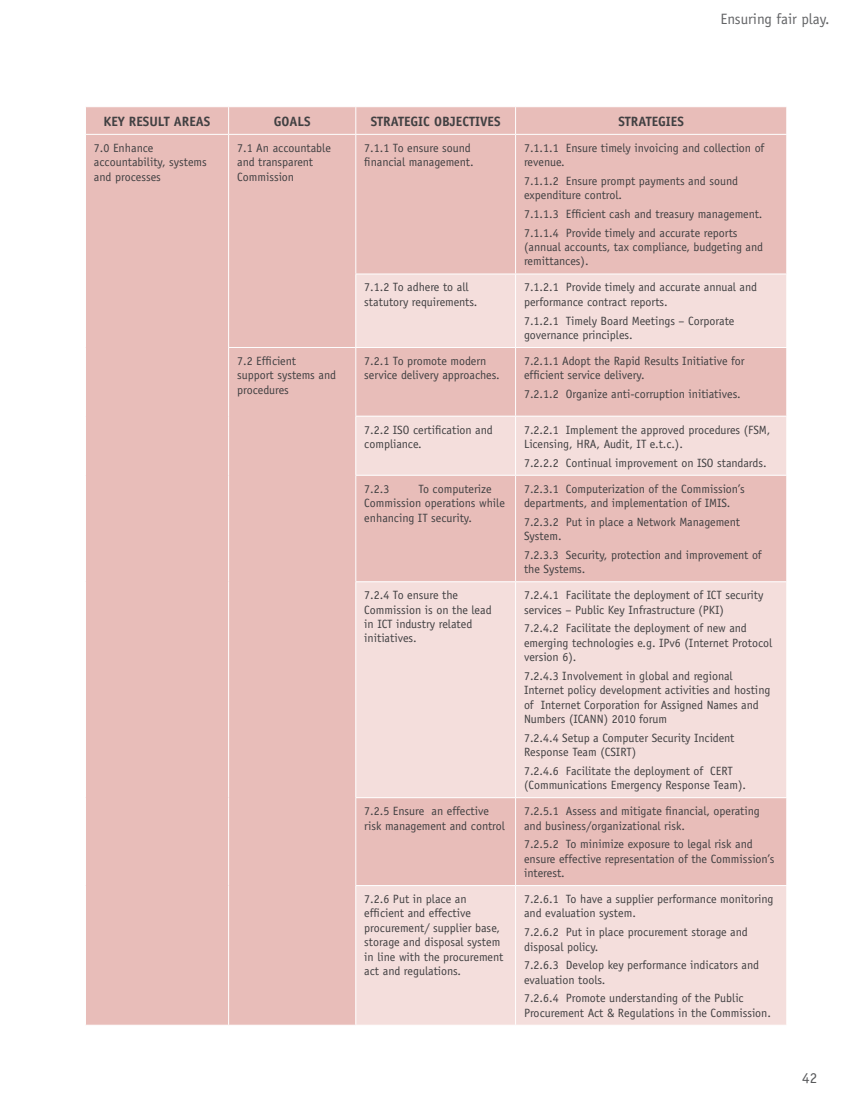
<style>
.page{position:relative;width:851px;height:1106px;background:#fff}
.page>*{position:absolute;margin:0;border:0;box-sizing:border-box;transform-origin:0 0}
.t1{font:15px "Officina Sans";color:#636466}
.t2{font:15px "Officina Sans";color:#58595b}
.t3{font:700 13.5px "Officina Sans";color:#414042}
.t4{font:12px/14.4px "Officina Sans";color:#414042}
</style>
<div class="page">
<div style="left:86px;top:107px;width:700px;height:917px;background:#e8bdb9"></div>
<svg style="left:356px;top:274px;width:430px;height:750px;background:#efd2cf"></svg>
<hr style="left:85px;top:134px;width:143px;height:1px;background:#fff">
<svg style="left:228px;top:107px;width:1px;height:27px"></svg>
<hr style="left:228px;top:134px;width:128px;height:1px;background:#fff">
<hr style="left:228px;top:135px;width:1px;height:139px;background:#fff">
<hr style="left:228px;top:274px;width:1px;height:73px;background:#fff">
<svg style="left:355px;top:107px;width:1px;height:27px"></svg>
<svg style="left:515px;top:107px;width:1px;height:27px"></svg>
<svg style="left:786px;top:107px;width:1px;height:27px"></svg>
<hr style="left:356px;top:134px;width:159px;height:1px;background:#fff">
<hr style="left:355px;top:135px;width:1px;height:138px;background:#fff">
<hr style="left:515px;top:134px;width:272px;height:1px;background:#fff">
<hr style="left:515px;top:135px;width:1px;height:138px;background:#fff">
<hr style="left:355px;top:273px;width:160px;height:1px;background:#fff">
<hr style="left:355px;top:274px;width:1px;height:73px;background:#fff">
<hr style="left:515px;top:273px;width:272px;height:1px;background:#fff">
<hr style="left:515px;top:274px;width:1px;height:73px;background:#fff">
<hr style="left:228px;top:347px;width:128px;height:1px;background:#fff">
<hr style="left:228px;top:348px;width:1px;height:68px;background:#fff">
<hr style="left:228px;top:416px;width:1px;height:59px;background:#fff">
<hr style="left:228px;top:475px;width:1px;height:107px;background:#fff">
<hr style="left:228px;top:582px;width:1px;height:215px;background:#fff">
<hr style="left:228px;top:797px;width:1px;height:88px;background:#fff">
<hr style="left:228px;top:885px;width:1px;height:139px;background:#fff">
<hr style="left:356px;top:347px;width:159px;height:1px;background:#fff">
<hr style="left:355px;top:348px;width:1px;height:68px;background:#fff">
<hr style="left:515px;top:347px;width:272px;height:1px;background:#fff">
<hr style="left:515px;top:348px;width:1px;height:68px;background:#fff">
<hr style="left:355px;top:416px;width:160px;height:1px;background:#fff">
<hr style="left:355px;top:416px;width:1px;height:59px;background:#fff">
<hr style="left:515px;top:416px;width:272px;height:1px;background:#fff">
<hr style="left:515px;top:416px;width:1px;height:59px;background:#fff">
<hr style="left:355px;top:475px;width:160px;height:1px;background:#fff">
<hr style="left:355px;top:475px;width:1px;height:106px;background:#fff">
<hr style="left:515px;top:475px;width:272px;height:1px;background:#fff">
<hr style="left:515px;top:475px;width:1px;height:106px;background:#fff">
<hr style="left:355px;top:581px;width:160px;height:1px;background:#fff">
<hr style="left:355px;top:582px;width:1px;height:215px;background:#fff">
<hr style="left:515px;top:581px;width:272px;height:1px;background:#fff">
<hr style="left:515px;top:582px;width:1px;height:215px;background:#fff">
<hr style="left:355px;top:797px;width:160px;height:1px;background:#fff">
<hr style="left:355px;top:798px;width:1px;height:87px;background:#fff">
<hr style="left:515px;top:797px;width:272px;height:1px;background:#fff">
<hr style="left:515px;top:798px;width:1px;height:87px;background:#fff">
<hr style="left:355px;top:885px;width:160px;height:1px;background:#fff">
<hr style="left:355px;top:886px;width:1px;height:138px;background:#fff">
<hr style="left:515px;top:885px;width:272px;height:1px;background:#fff">
<hr style="left:515px;top:886px;width:1px;height:138px;background:#fff">
<p class="t1" style="left:720px;top:10px;width:111px">Ensuring fair play.</p>
<p class="t3" style="left:104px;top:113px;width:108px">KEY RESULT AREAS</p>
<p class="t3" style="left:274px;top:113px;width:38px">GOALS</p>
<p class="t3" style="left:371px;top:113px;width:131px">STRATEGIC OBJECTIVES</p>
<p class="t3" style="left:618px;top:113px;width:67px">STRATEGIES</p>
<p class="t4" style="left:94px;top:141px;width:114px">7.0 Enhance accountability, systems and processes</p>
<p class="t4" style="left:237px;top:141px;width:95px">7.1 An accountable and transparent<br>Commission</p>
<p class="t4" style="left:364px;top:141px;width:111px">7.1.1 To ensure sound financial management.</p>
<p class="t4" style="left:524px;top:141px;width:242px">7.1.1.1 Ensure timely invoicing and collection of revenue.</p>
<p class="t4" style="left:524px;top:174px;width:215px">7.1.1.2 Ensure prompt payments and sound expenditure control.</p>
<p class="t4" style="left:524px;top:205px;width:240px;line-height:18.6px">7.1.1.3 Efficient cash and treasury management.<br>7.1.1.4 Provide timely and accurate reports</p>
<p class="t4" style="left:524px;top:240px;width:240px">(annual accounts, tax compliance, budgeting and remittances).</p>
<p class="t4" style="left:364px;top:280px;width:115px">7.1.2 To adhere to all statutory requirements.</p>
<p class="t4" style="left:524px;top:280px;width:234px">7.1.2.1 Provide timely and accurate annual and performance contract reports.</p>
<p class="t4" style="left:524px;top:313px;width:212px">7.1.2.1 Timely Board Meetings – Corporate governance principles.</p>
<p class="t4" style="left:237px;top:354px;width:100px">7.2 Efficient<br>support systems and procedures</p>
<p class="t4" style="left:364px;top:354px;width:137px">7.2.1 To promote modern service delivery approaches.</p>
<p class="t4" style="left:524px;top:354px;width:222px">7.2.1.1 Adopt the Rapid Results Initiative for efficient service delivery.</p>
<p class="t4" style="left:524px;top:387px;width:218px">7.2.1.2 Organize anti-corruption initiatives.</p>
<p class="t4" style="left:364px;top:422px;width:130px">7.2.2 ISO certification and compliance.</p>
<p class="t4" style="left:524px;top:422px;width:248px">7.2.2.1 Implement the approved procedures (FSM,<br>Licensing, HRA, Audit, IT e.t.c.).</p>
<p class="t4" style="left:524px;top:455px;width:244px">7.2.2.2 Continual improvement on ISO standards.</p>
<p class="t4" style="left:364px;top:481px;width:27px">7.2.3</p>
<p class="t4" style="left:364px;top:481px;width:142px;text-indent:54px">To computerize<br>Commission operations while enhancing IT security.</p>
<p class="t4" style="left:524px;top:481px;width:222px">7.2.3.1 Computerization of the Commission’s departments, and implementation of IMIS.</p>
<p class="t4" style="left:524px;top:514px;width:217px">7.2.3.2 Put in place a Network Management<br>System.</p>
<p class="t4" style="left:524px;top:547px;width:239px">7.2.3.3 Security, protection and improvement of the Systems.</p>
<p class="t4" style="left:364px;top:588px;width:129px">7.2.4 To ensure the<br>Commission is on the lead in ICT industry related initiatives.</p>
<p class="t4" style="left:524px;top:588px;width:241px">7.2.4.1 Facilitate the deployment of ICT security services – Public Key Infrastructure (PKI)</p>
<p class="t4" style="left:524px;top:621px;width:250px">7.2.4.2 Facilitate the deployment of new and emerging technologies e.g. IPv6 (Internet Protocol version 6).</p>
<p class="t4" style="left:524px;top:668px;width:248px">7.2.4.3 Involvement in global and regional Internet policy development activities and hosting of Internet Corporation for Assigned Names and Numbers (ICANN) 2010 forum</p>
<p class="t4" style="left:524px;top:730px;width:212px">7.2.4.4 Setup a Computer Security Incident<br>Response Team (CSIRT)</p>
<p class="t4" style="left:524px;top:763px;width:223px">7.2.4.6 Facilitate the deployment of CERT (Communications Emergency Response Team).</p>
<p class="t4" style="left:364px;top:804px;width:142px">7.2.5 Ensure an effective risk management and control</p>
<p class="t4" style="left:524px;top:804px;width:237px">7.2.5.1 Assess and mitigate financial, operating and business/organizational risk.</p>
<p class="t4" style="left:524px;top:837px;width:252px">7.2.5.2 To minimize exposure to legal risk and ensure effective representation of the Commission’s interest.</p>
<p class="t4" style="left:364px;top:891px;width:140px">7.2.6 Put in place an efficient and effective procurement/ supplier base, storage and disposal system in line with the procurement act and regulations.</p>
<p class="t4" style="left:524px;top:891px;width:251px">7.2.6.1 To have a supplier performance monitoring and evaluation system.</p>
<p class="t4" style="left:524px;top:924px;width:225px">7.2.6.2 Put in place procurement storage and disposal policy.</p>
<p class="t4" style="left:524px;top:957px;width:236px">7.2.6.3 Develop key performance indicators and evaluation tools.</p>
<p class="t4" style="left:524px;top:991px;width:248px">7.2.6.4 Promote understanding of the Public<br>Procurement Act &amp; Regulations in the Commission.</p>
<p class="t2" style="left:802px;top:1069px;width:16px">42</p>
</div>
